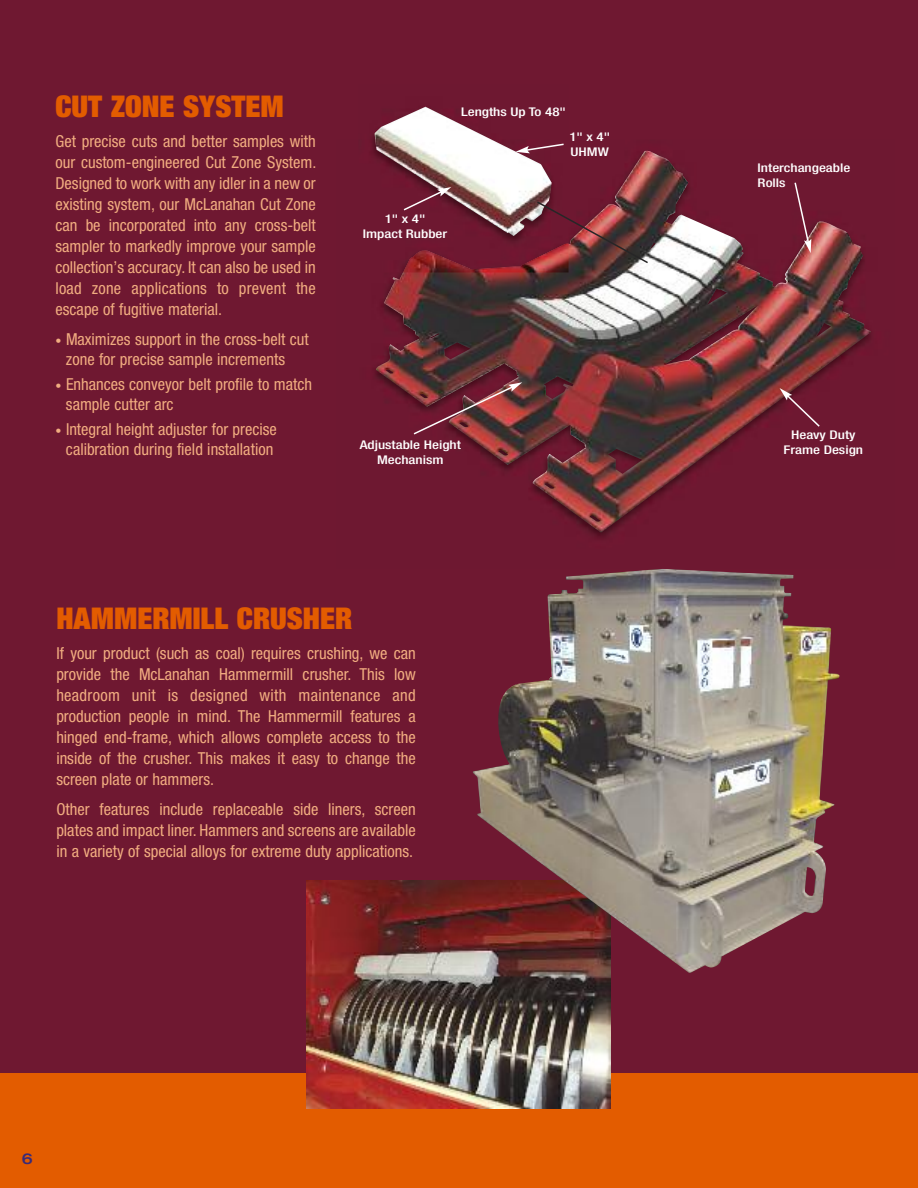
<style>
.page{position:relative;width:918px;height:1188px;background:#fff}
.page>*{position:absolute;margin:0;border:0;box-sizing:border-box;transform-origin:0 0}
.t1{font:900 expanded 30px "Helvetica Neue";color:#e35c00}
.t2{font:condensed 16.5px/21px "Helvetica Neue";color:#f1ad80;text-align:justify}
.t3{font:500 expanded 15px "Helvetica Neue";color:#382a79}
.t4{font:500 condensed 12px/15px "Helvetica Neue";color:#fff;text-align:center;scale:1.25 1}
.s1{font-size:12px}
</style>
<div class="page">
<div style="left:0;top:0;width:918px;height:1073px;background:#6f1831"></div>
<div style="left:0;top:1073px;width:918px;height:115px;background:#e35c00"></div>
<img style="left:307px;top:881px;width:303px;height:227px">
<img style="left:376px;top:151px;width:495px;height:382px">
<img style="left:372px;top:106px;width:197px;height:166px">
<img style="left:403px;top:243px;width:166px;height:29px">
<img style="left:375px;top:107px;width:177px;height:129px">
<svg style="left:793px;top:181px;width:18px;height:72px"></svg>
<svg style="left:780px;top:388px;width:41px;height:40px"></svg>
<img style="left:412px;top:382px;width:110px;height:54px">
<img style="left:535px;top:200px;width:115px;height:65px">
<svg style="left:402px;top:187px;width:49px;height:25px"></svg>
<svg style="left:516px;top:143px;width:49px;height:10px"></svg>
<img style="left:473px;top:569px;width:366px;height:404px">
<h1 class="t1" style="left:56px;top:96px;width:230px">CUT ZONE SYSTEM</h1>
<p class="t2" style="left:55px;top:132px;width:262px">Get precise cuts and better samples with our custom-engineered Cut Zone System.<br>Designed to work with any idler in a new or existing system, our McLanahan Cut Zone can be incorporated into any cross-belt sampler to markedly improve your sample collection’s accuracy. It can also be used in load zone applications to prevent the escape of fugitive material.</p>
<p class="t2" style="left:66px;top:331px;width:244px;line-height:19.5px;text-indent:-10px"><span class="s1">•</span> Maximizes support in the cross-belt cut zone for precise sample increments</p>
<p class="t2" style="left:66px;top:376px;width:248px;line-height:19.5px;text-indent:-10px"><span class="s1">•</span> Enhances conveyor belt profile to match sample cutter arc</p>
<p class="t2" style="left:56px;top:421px;width:223px;line-height:19.5px;text-align:center"><span class="s1">•</span> Integral height adjuster for precise calibration during field installation</p>
<p class="t4" style="left:461px;top:105px;width:85px">Lengths Up To 48"</p>
<p class="t4" style="left:363px;top:212px;width:69px">1" x 4"<br>Impact Rubber</p>
<p class="t4" style="left:360px;top:438px;width:83px">Adjustable Height<br>Mechanism</p>
<p class="t4" style="left:569px;top:130px;width:34px;text-align:left">1" x 4"<br>UHMW</p>
<h1 class="t1" style="left:56px;top:608px;width:298px">HAMMERMILL CRUSHER</h1>
<p class="t2" style="left:56px;top:644px;width:361px">If your product (such as coal) requires crushing, we can provide the McLanahan Hammermill crusher. This low headroom unit is designed with maintenance and production people in mind. The Hammermill features a hinged end-frame, which allows complete access to the inside of the crusher. This makes it easy to change the screen plate or hammers.</p>
<p class="t2" style="left:56px;top:800px;width:361px">Other features include replaceable side liners, screen plates and impact liner. Hammers and screens are available in a variety of special alloys for extreme duty applications.</p>
<p class="t3" style="left:22px;top:1153px;width:13px">6</p>
<p class="t4" style="left:758px;top:162px;width:76px;text-align:left">Interchangeable<br>Rolls</p>
<p class="t4" style="left:784px;top:428px;width:65px">Heavy Duty<br>Frame Design</p>
</div>
